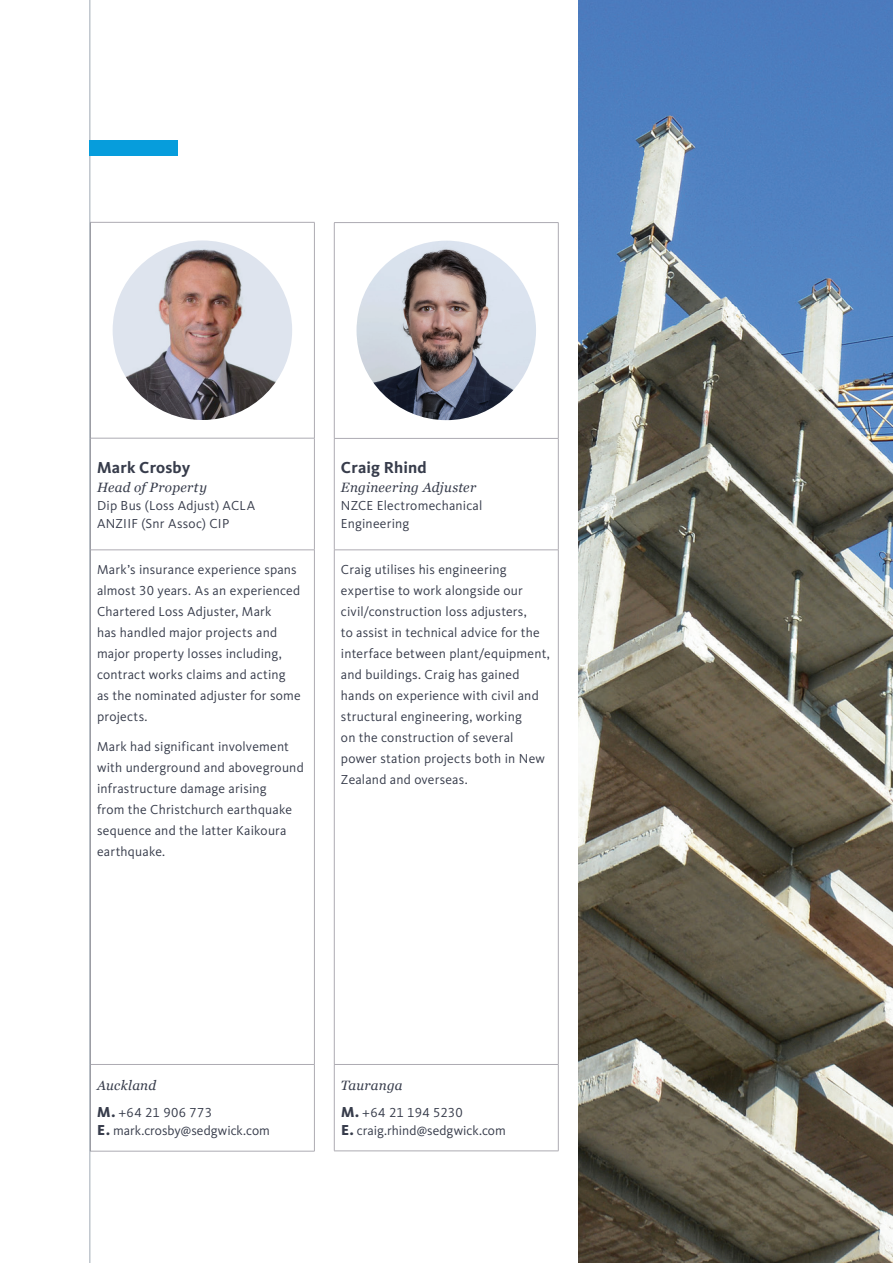
<style>
.page{position:relative;width:893px;height:1263px;background:#fff}
.page>*{position:absolute;margin:0;border:0;box-sizing:border-box;transform-origin:0 0}
.t1{font:700 16.5px "Kievit OT";letter-spacing:.01em;color:#373c4b}
.t2{font:13.5px/21px "Kievit OT";letter-spacing:.015em;color:#373c4b}
.t3{font:italic 13.5px "Georgia";letter-spacing:.02em;color:#373c4b}
.s1{font-weight:800;font-size:15px}
</style>
<div class="page">
<hr style="left:90px;top:438px;width:225px;height:1px;background:#adabb2">
<hr style="left:90px;top:550px;width:225px;height:1px;background:#adabb2">
<hr style="left:90px;top:1064px;width:225px;height:1px;background:#adabb2">
<hr style="left:90px;top:1151px;width:225px;height:1px;background:#adabb2">
<hr style="left:90px;top:222px;width:225px;height:1px;background:#adabb2">
<hr style="left:314px;top:222px;width:1px;height:216px;background:#adabb2">
<hr style="left:314px;top:438px;width:1px;height:112px;background:#adabb2">
<hr style="left:314px;top:550px;width:1px;height:514px;background:#adabb2">
<hr style="left:314px;top:1065px;width:1px;height:86px;background:#adabb2">
<img style="left:113px;top:240px;width:179px;height:180px">
<svg style="left:335px;top:223px;width:223px;height:927px"></svg>
<hr style="left:334px;top:438px;width:224px;height:1px;background:#adabb2">
<hr style="left:334px;top:550px;width:224px;height:1px;background:#adabb2">
<hr style="left:334px;top:1064px;width:224px;height:1px;background:#adabb2">
<hr style="left:334px;top:1150px;width:224px;height:1px;background:#adabb2">
<hr style="left:334px;top:222px;width:224px;height:1px;background:#adabb2">
<hr style="left:334px;top:223px;width:1px;height:215px;background:#adabb2">
<hr style="left:558px;top:223px;width:1px;height:215px;background:#adabb2">
<hr style="left:334px;top:439px;width:1px;height:111px;background:#adabb2">
<hr style="left:558px;top:439px;width:1px;height:111px;background:#adabb2">
<hr style="left:334px;top:550px;width:1px;height:514px;background:#adabb2">
<hr style="left:558px;top:550px;width:1px;height:514px;background:#adabb2">
<hr style="left:334px;top:1065px;width:1px;height:86px;background:#adabb2">
<hr style="left:558px;top:1065px;width:1px;height:86px;background:#adabb2">
<img style="left:357px;top:241px;width:179px;height:179px">
<hr style="left:90px;top:0;width:1px;height:1263px;background:#a1aab4">
<img style="left:579px;top:0;width:314px;height:1263px">
<div style="left:90px;top:141px;width:88px;height:15px;background:#069ddc"></div>
<p class="t1" style="left:97px;top:457px;width:95px">Mark Crosby</p>
<p class="t3" style="left:97px;top:477px;width:111px">Head of Property</p>
<p class="t2" style="left:97px;top:497px;width:160px;line-height:18px">Dip Bus (Loss Adjust) ACLA<br>ANZIIF (Snr Assoc) CIP</p>
<p class="t2" style="left:97px;top:559px;width:205px">Mark’s insurance experience spans almost 30 years. As an experienced<br>Chartered Loss Adjuster, Mark<br>has handled major projects and major property losses including, contract works claims and acting as the nominated adjuster for some projects.</p>
<p class="t2" style="left:97px;top:736px;width:208px">Mark had significant involvement with underground and aboveground infrastructure damage arising<br>from the Christchurch earthquake sequence and the latter Kaikoura earthquake.</p>
<p class="t1" style="left:341px;top:457px;width:87px">Craig Rhind</p>
<p class="t3" style="left:341px;top:478px;width:137px">Engineering Adjuster</p>
<p class="t2" style="left:341px;top:497px;width:143px;line-height:18px">NZCE Electromechanical<br>Engineering</p>
<p class="t2" style="left:341px;top:559px;width:210px">Craig utilises his engineering expertise to work alongside our civil/construction loss adjusters,<br>to assist in technical advice for the interface between plant/equipment, and buildings. Craig has gained hands on experience with civil and structural engineering, working<br>on the construction of several power station projects both in New Zealand and overseas.</p>
<p class="t3" style="left:97px;top:1076px;width:61px">Auckland</p>
<p class="t2" style="left:97px;top:1104px;width:174px;line-height:18px"><span class="s1">M.</span> +64 21 906 773<br><span class="s1">E.</span> mark.crosby@sedgwick.com</p>
<p class="t3" style="left:341px;top:1076px;width:63px">Tauranga</p>
<p class="t2" style="left:341px;top:1104px;width:166px;line-height:18px"><span class="s1">M.</span> +64 21 194 5230<br><span class="s1">E.</span> craig.rhind@sedgwick.com</p>
</div>
